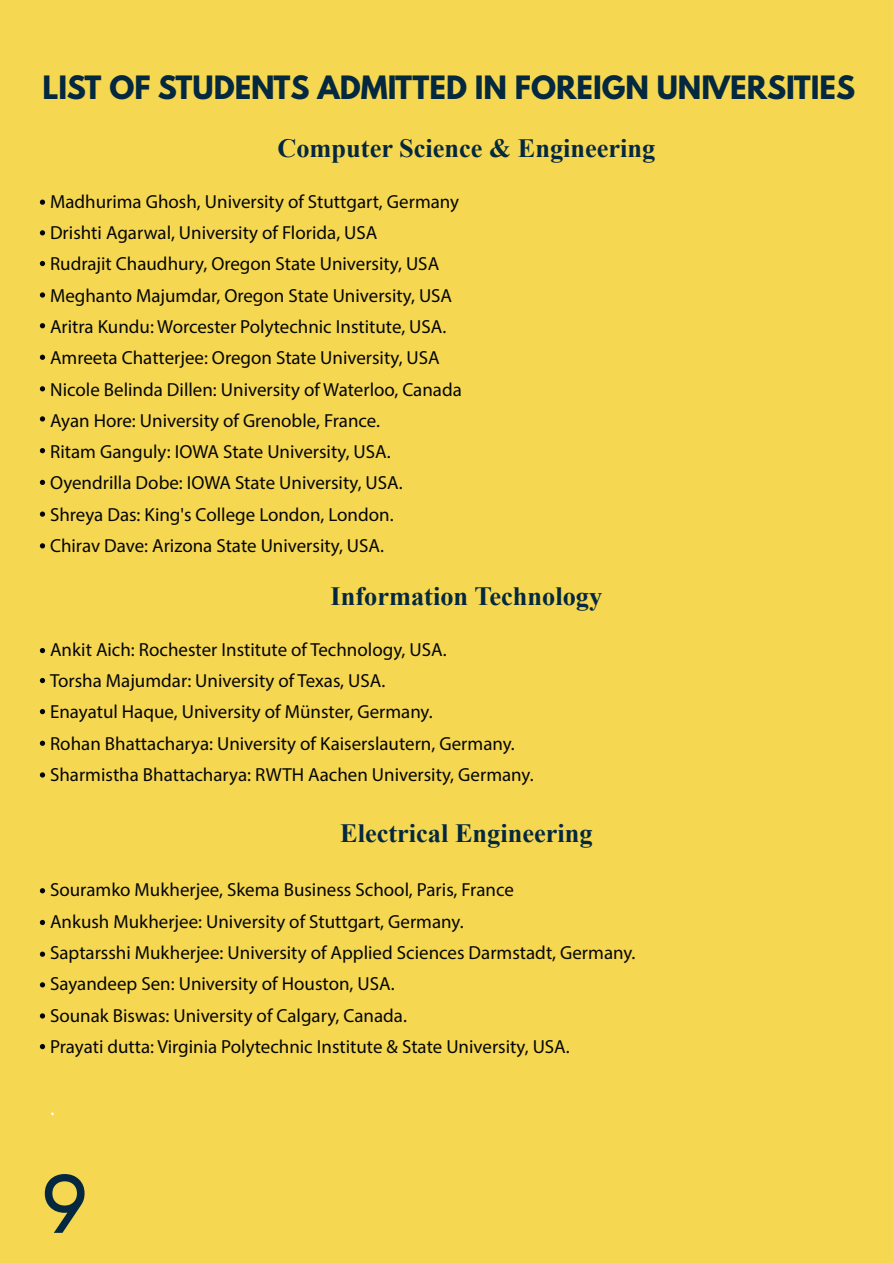
<style>
.page{position:relative;width:893px;height:1263px;background:#fff}
.page>*{position:absolute;margin:0;border:0;box-sizing:border-box;transform-origin:0 0}
.t1{font:500 82.5px "Gilroy";color:#04283f}
.t2{font:700 28.5px "League Spartan";color:#04283f}
.t3{font:700 26.4px "Times New Roman";color:#04283f}
.t4{font:21.45px "Myriad Pro";color:#fffefe}
.t5{font:18.9px/31.3px "Myriad Pro";color:#050606}
</style>
<div class="page">
<div style="left:0;top:1px;width:893px;height:1262px;background:#f5d751"></div>
<svg style="left:40px;top:200px;width:5px;height:5px"></svg>
<svg style="left:40px;top:230px;width:5px;height:5px"></svg>
<svg style="left:40px;top:261px;width:5px;height:5px"></svg>
<svg style="left:40px;top:292px;width:5px;height:6px"></svg>
<svg style="left:40px;top:323px;width:5px;height:5px"></svg>
<svg style="left:40px;top:355px;width:5px;height:5px"></svg>
<svg style="left:40px;top:386px;width:5px;height:5px"></svg>
<svg style="left:40px;top:416px;width:5px;height:5px"></svg>
<svg style="left:40px;top:448px;width:5px;height:5px"></svg>
<svg style="left:40px;top:480px;width:5px;height:5px"></svg>
<svg style="left:40px;top:511px;width:5px;height:6px"></svg>
<svg style="left:40px;top:543px;width:5px;height:5px"></svg>
<svg style="left:40px;top:648px;width:5px;height:5px"></svg>
<svg style="left:40px;top:678px;width:5px;height:5px"></svg>
<svg style="left:40px;top:709px;width:5px;height:5px"></svg>
<svg style="left:40px;top:741px;width:5px;height:5px"></svg>
<svg style="left:40px;top:772px;width:5px;height:5px"></svg>
<svg style="left:40px;top:888px;width:5px;height:5px"></svg>
<svg style="left:40px;top:920px;width:5px;height:5px"></svg>
<svg style="left:40px;top:951px;width:5px;height:6px"></svg>
<svg style="left:40px;top:982px;width:5px;height:5px"></svg>
<svg style="left:40px;top:1013px;width:5px;height:5px"></svg>
<svg style="left:40px;top:1044px;width:5px;height:5px"></svg>
<h2 class="t2" style="left:42px;top:74px;width:814px">LIST OF STUDENTS ADMITTED IN FOREIGN UNIVERSITIES</h2>
<h3 class="t3" style="left:277px;top:139px;width:379px">Computer Science &amp; Engineering</h3>
<p class="t5" style="left:50px;top:187px;width:413px">Madhurima Ghosh, University of Stuttgart, Germany Drishti Agarwal, University of Florida, USA<br>Rudrajit Chaudhury, Oregon State University, USA Meghanto Majumdar, Oregon State University, USA Aritra Kundu: Worcester Polytechnic Institute, USA.<br>Amreeta Chatterjee: Oregon State University, USA Nicole Belinda Dillen: University of Waterloo, Canada Ayan Hore: University of Grenoble, France.<br>Ritam Ganguly: IOWA State University, USA.<br>Oyendrilla Dobe: IOWA State University, USA.<br>Shreya Das: King's College London, London.<br>Chirav Dave: Arizona State University, USA.</p>
<h3 class="t3" style="left:331px;top:587px;width:273px">Information Technology</h3>
<p class="t5" style="left:50px;top:635px;width:485px">Ankit Aich: Rochester Institute of Technology, USA.<br>Torsha Majumdar: University of Texas, USA.<br>Enayatul Haque, University of Münster, Germany.<br>Rohan Bhattacharya: University of Kaiserslautern, Germany.<br>Sharmistha Bhattacharya: RWTH Aachen University, Germany.</p>
<h3 class="t3" style="left:340px;top:824px;width:254px">Electrical Engineering</h3>
<p class="t5" style="left:50px;top:876px;width:587px">Souramko Mukherjee, Skema Business School, Paris, France<br>Ankush Mukherjee: University of Stuttgart, Germany.<br>Saptarsshi Mukherjee: University of Applied Sciences Darmstadt, Germany.<br>Sayandeep Sen: University of Houston, USA.<br>Sounak Biswas: University of Calgary, Canada.<br>Prayati dutta: Virginia Polytechnic Institute &amp; State University, USA.</p>
<p class="t4" style="left:50px;top:1100px;width:6px">.</p>
<h1 class="t1" style="left:42px;top:1156px;width:46px">9</h1>
</div>
